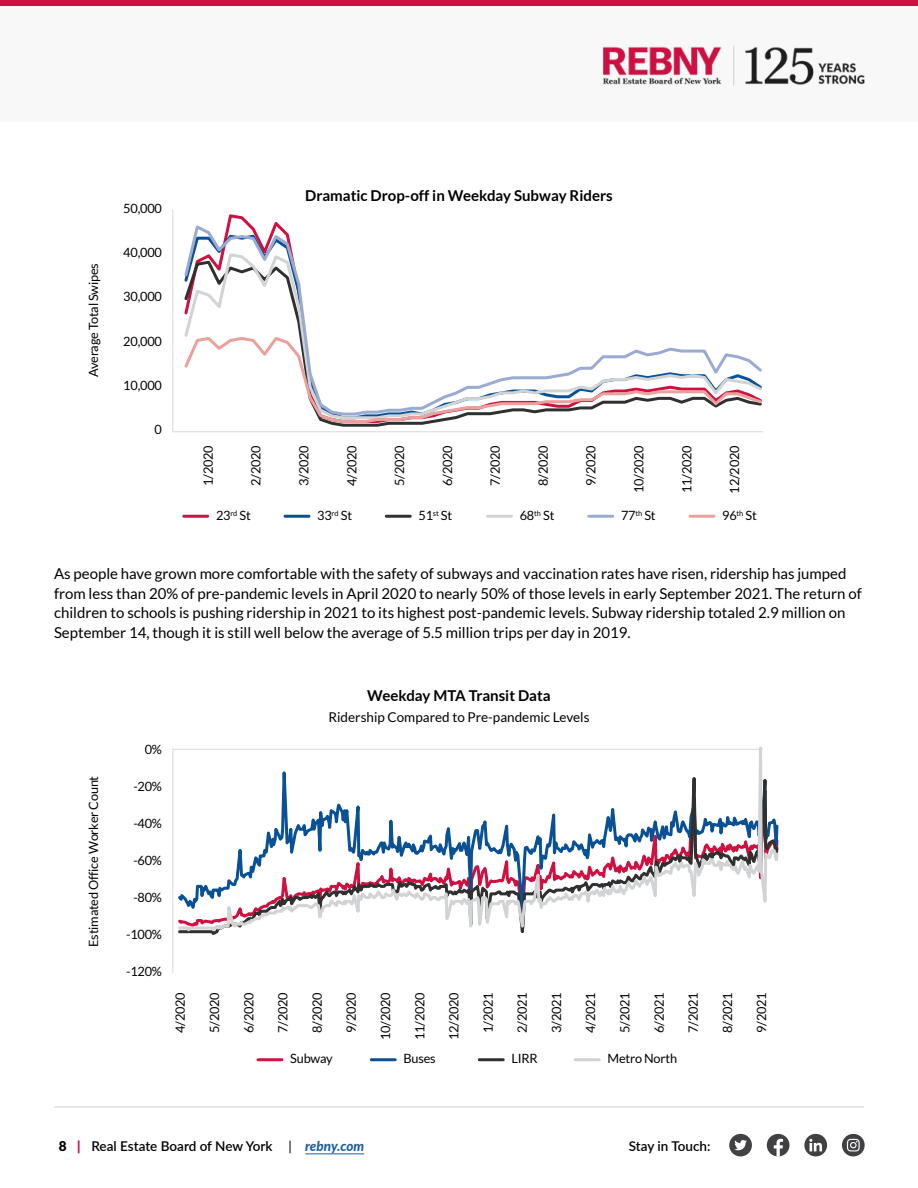
<style>
.page{position:relative;width:918px;height:1188px;background:#fff}
.page>*{position:absolute;margin:0;border:0;box-sizing:border-box;transform-origin:0 0}
.t1{font:15px/19.5px "Lato";color:#000}
.t2{font:700 15px "Lato";color:#000}
.t3{font:600 13.5px "Lato";color:#000}
.t4{font:13.5px "Lato";color:#000}
.t5{font:12.75px "Lato";letter-spacing:-.015em;color:#000}
.s1{font-weight:900}
.s2{font-weight:900;color:#ce1141}
.s3{font-weight:400}
.s4{font-weight:800;font-style:italic;color:#215e9e}
</style>
<div class="page">
<div style="left:729px;top:1134px;width:23px;height:22px;background:#414042;border-radius:50%"></div>
<svg style="left:734px;top:1140px;width:13px;height:10px"></svg>
<div style="left:804px;top:1134px;width:23px;height:22px;background:#414042;border-radius:50%"></div>
<svg style="left:809px;top:1139px;width:13px;height:12px"></svg>
<div style="left:842px;top:1134px;width:23px;height:22px;background:#414042;border-radius:50%"></div>
<svg style="left:847px;top:1139px;width:13px;height:12px"></svg>
<div style="left:767px;top:1134px;width:23px;height:22px;background:#414042;border-radius:50%"></div>
<svg style="left:774px;top:1139px;width:9px;height:18px"></svg>
<div style="left:0;top:0;width:918px;height:122px;background:#f8f8f9"></div>
<img style="left:603px;top:46px;width:262px;height:40px">
<hr style="left:305px;top:1154px;width:59px;height:1px;background:#215e9e">
<div style="left:0;top:0;width:918px;height:6px;background:#ce1141"></div>
<hr style="left:54px;top:1107px;width:810px;height:1px;background:#d1d3d4">
<hr style="left:172px;top:750px;width:1px;height:223px;background:#d8dad9">
<hr style="left:172px;top:210px;width:1px;height:221px;background:#d8dad9">
<hr style="left:173px;top:749px;width:590px;height:1px;background:#d8dad9">
<hr style="left:173px;top:431px;width:590px;height:1px;background:#d8dad9">
<svg style="left:177px;top:432px;width:602px;height:503px"></svg>
<hr style="left:258px;top:1058px;width:24px;height:3px;background:#ce1141">
<hr style="left:184px;top:515px;width:24px;height:3px;background:#ce1141">
<hr style="left:371px;top:1058px;width:24px;height:3px;background:#095194">
<hr style="left:285px;top:515px;width:24px;height:3px;background:#095194">
<hr style="left:479px;top:1058px;width:24px;height:3px;background:#313031">
<hr style="left:386px;top:515px;width:24px;height:3px;background:#313031">
<hr style="left:575px;top:1058px;width:24px;height:3px;background:#d1d3d4">
<hr style="left:488px;top:515px;width:24px;height:3px;background:#d1d3d4">
<hr style="left:589px;top:515px;width:24px;height:3px;background:#9baad0">
<hr style="left:690px;top:515px;width:24px;height:3px;background:#e9a19b">
<svg style="left:184px;top:223px;width:123px;height:112px"></svg>
<svg style="left:184px;top:335px;width:578px;height:89px"></svg>
<p class="t5" style="left:86px;top:377px;width:115px;rotate:-90deg">Average Total Swipes</p>
<p class="t5" style="left:123px;top:201px;width:40px">50,000</p>
<p class="t5" style="left:123px;top:245px;width:40px">40,000</p>
<p class="t5" style="left:123px;top:290px;width:40px">30,000</p>
<p class="t5" style="left:123px;top:334px;width:40px">20,000</p>
<p class="t5" style="left:123px;top:378px;width:40px">10,000</p>
<p class="t5" style="left:155px;top:422px;width:9px">0</p>
<p class="t2" style="left:305px;top:187px;width:309px">Dramatic Drop-off in Weekday Subway Riders</p>
<p class="t5" style="left:201px;top:486px;width:42px;rotate:-90deg">1/2020</p>
<p class="t5" style="left:249px;top:486px;width:42px;rotate:-90deg">2/2020</p>
<p class="t5" style="left:297px;top:486px;width:42px;rotate:-90deg">3/2020</p>
<p class="t5" style="left:345px;top:486px;width:42px;rotate:-90deg">4/2020</p>
<p class="t5" style="left:392px;top:486px;width:42px;rotate:-90deg">5/2020</p>
<p class="t5" style="left:440px;top:486px;width:42px;rotate:-90deg">6/2020</p>
<p class="t5" style="left:488px;top:486px;width:42px;rotate:-90deg">7/2020</p>
<p class="t5" style="left:536px;top:486px;width:42px;rotate:-90deg">8/2020</p>
<p class="t5" style="left:584px;top:486px;width:42px;rotate:-90deg">9/2020</p>
<p class="t5" style="left:632px;top:493px;width:49px;rotate:-90deg">10/2020</p>
<p class="t5" style="left:680px;top:493px;width:49px;rotate:-90deg">11/2020</p>
<p class="t5" style="left:728px;top:494px;width:49px;rotate:-90deg">12/2020</p>
<p class="t5" style="left:216px;top:508px;width:36px">23<sup>rd</sup> St</p>
<p class="t5" style="left:317px;top:508px;width:36px">33<sup>rd</sup> St</p>
<p class="t5" style="left:418px;top:508px;width:35px">51<sup>st</sup> St</p>
<p class="t5" style="left:520px;top:508px;width:36px">68<sup>th</sup> St</p>
<p class="t5" style="left:621px;top:508px;width:36px">77<sup>th</sup> St</p>
<p class="t5" style="left:722px;top:508px;width:36px">96<sup>th</sup> St</p>
<p class="t1" style="left:54px;top:564px;width:809px">As people have grown more comfortable with the safety of subways and vaccination rates have risen, ridership has jumped from less than 20% of pre-pandemic levels in April 2020 to nearly 50% of those levels in early September 2021. The return of children to schools is pushing ridership in 2021 to its highest post-pandemic levels. Subway ridership totaled 2.9 million on September 14, though it is still well below the average of 5.5 million trips per day in 2019.</p>
<p class="t5" style="left:86px;top:947px;width:173px;rotate:-90deg">Estimated Office Worker Count</p>
<p class="t5" style="left:145px;top:742px;width:19px">0%</p>
<p class="t5" style="left:133px;top:779px;width:30px">-20%</p>
<p class="t5" style="left:133px;top:816px;width:30px">-40%</p>
<p class="t5" style="left:133px;top:853px;width:30px">-60%</p>
<p class="t5" style="left:133px;top:890px;width:30px">-80%</p>
<p class="t5" style="left:126px;top:927px;width:37px">-100%</p>
<p class="t5" style="left:126px;top:964px;width:37px">-120%</p>
<p class="t5" style="left:173px;top:1033px;width:42px;rotate:-90deg">4/2020</p>
<p class="t5" style="left:207px;top:1033px;width:42px;rotate:-90deg">5/2020</p>
<p class="t5" style="left:242px;top:1033px;width:42px;rotate:-90deg">6/2020</p>
<p class="t2" style="left:367px;top:687px;width:185px">Weekday MTA Transit Data</p>
<p class="t4" style="left:328px;top:709px;width:263px">Ridership Compared to Pre-pandemic Levels</p>
<p class="t5" style="left:276px;top:1033px;width:42px;rotate:-90deg">7/2020</p>
<p class="t5" style="left:310px;top:1033px;width:42px;rotate:-90deg">8/2020</p>
<p class="t5" style="left:344px;top:1033px;width:42px;rotate:-90deg">9/2020</p>
<p class="t5" style="left:378px;top:1040px;width:49px;rotate:-90deg">10/2020</p>
<p class="t5" style="left:413px;top:1040px;width:49px;rotate:-90deg">11/2020</p>
<p class="t5" style="left:447px;top:1040px;width:49px;rotate:-90deg">12/2020</p>
<p class="t5" style="left:481px;top:1033px;width:42px;rotate:-90deg">1/2021</p>
<p class="t5" style="left:515px;top:1033px;width:42px;rotate:-90deg">2/2021</p>
<p class="t5" style="left:549px;top:1033px;width:42px;rotate:-90deg">3/2021</p>
<p class="t5" style="left:584px;top:1033px;width:42px;rotate:-90deg">4/2021</p>
<p class="t5" style="left:618px;top:1033px;width:42px;rotate:-90deg">5/2021</p>
<p class="t5" style="left:652px;top:1033px;width:42px;rotate:-90deg">6/2021</p>
<p class="t5" style="left:686px;top:1033px;width:42px;rotate:-90deg">7/2021</p>
<p class="t5" style="left:720px;top:1033px;width:42px;rotate:-90deg">8/2021</p>
<p class="t5" style="left:755px;top:1033px;width:42px;rotate:-90deg">9/2021</p>
<p class="t5" style="left:290px;top:1052px;width:44px">Subway</p>
<p class="t5" style="left:404px;top:1052px;width:34px">Buses</p>
<p class="t5" style="left:512px;top:1052px;width:28px">LIRR</p>
<p class="t5" style="left:608px;top:1052px;width:71px">Metro North</p>
<p class="t3" style="left:59px;top:1136px;width:307px"><span class="s1">8</span> <span class="s2">|</span> Real Estate Board of New York <span class="s3">|</span> <span class="s4">rebny.com</span></p>
<p class="t3" style="left:629px;top:1136px;width:83px">Stay in Touch:</p>
</div>
